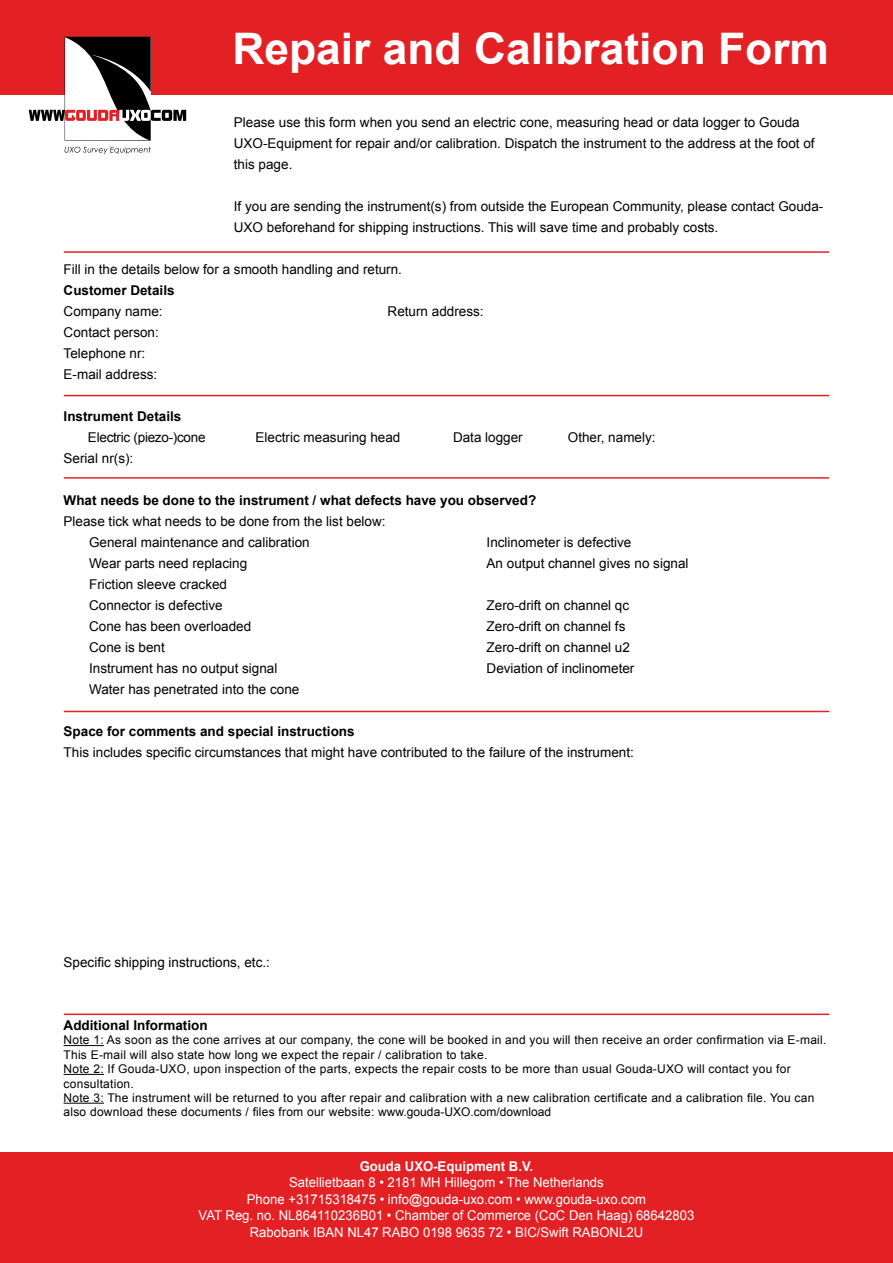
<style>
.page{position:relative;width:893px;height:1263px;background:#fff}
.page>*{position:absolute;margin:0;border:0;box-sizing:border-box;transform-origin:0 0}
.body-bullit{font:700 43.5px "Arial";color:#fff}
.body-bullit-2{font:13.5px/21px "Arial";color:#000}
.t1{font:13.5px "Arial";color:#fff}
.body-bullit-3{font:700 13.5px "Arial";color:#000}
.t2{font:700 13.5px "Arial";color:#fff}
.body-bullit-4{font:13.5px "Arial";letter-spacing:-.02em;color:#000}
.body-bullit-5{font:12px/14.4px "Arial";letter-spacing:.02em;color:#000}
</style>
<div class="page">
<div style="left:0;top:1152px;width:893px;height:111px;background:#e32125"></div>
<div style="left:0;top:0;width:893px;height:95px;background:#e32125"></div>
<hr style="left:64px;top:1045px;width:40px;height:1px;background:#000">
<hr style="left:64px;top:1074px;width:40px;height:1px;background:#000">
<hr style="left:64px;top:1103px;width:40px;height:1px;background:#000">
<hr style="left:64px;top:251px;width:765px;height:2px;background:#e32125">
<hr style="left:64px;top:395px;width:765px;height:1px;background:#e32125">
<hr style="left:64px;top:477px;width:765px;height:2px;background:#e32125">
<hr style="left:64px;top:711px;width:765px;height:1px;background:#e32125">
<hr style="left:64px;top:1013px;width:765px;height:2px;background:#e32125">
<svg style="left:29px;top:37px;width:157px;height:104px"></svg>
<svg style="left:65px;top:147px;width:86px;height:7px"></svg>
<p class="body-bullit" style="left:232px;top:20px;width:598px">Repair and Calibration Form</p>
<p class="body-bullit-2" style="left:234px;top:112px;width:582px">Please use this form when you send an electric cone, measuring head or data logger to Gouda<br>UXO-Equipment for repair and/or calibration. Dispatch the instrument to the address at the foot of this page.</p>
<p class="body-bullit-2" style="left:234px;top:196px;width:591px">If you are sending the instrument(s) from outside the European Community, please contact Gouda-<br>UXO beforehand for shipping instructions. This will save time and probably costs.</p>
<p class="body-bullit-2" style="left:64px;top:259px;width:340px">Fill in the details below for a smooth handling and return.</p>
<p class="body-bullit-3" style="left:64px;top:281px;width:113px">Customer Details</p>
<p class="body-bullit-2" style="left:64px;top:301px;width:101px">Company name:</p>
<p class="body-bullit-2" style="left:388px;top:301px;width:98px">Return address:</p>
<p class="body-bullit-2" style="left:64px;top:322px;width:97px">Contact person:</p>
<p class="body-bullit-2" style="left:64px;top:343px;width:83px">Telephone nr:</p>
<p class="body-bullit-2" style="left:64px;top:364px;width:95px">E-mail address:</p>
<p class="body-bullit-3" style="left:64px;top:407px;width:119px">Instrument Details</p>
<p class="body-bullit-4" style="left:88px;top:428px;width:119px">Electric (piezo-)cone</p>
<p class="body-bullit-2" style="left:256px;top:427px;width:146px">Electric measuring head</p>
<p class="body-bullit-2" style="left:453px;top:427px;width:71px">Data logger</p>
<p class="body-bullit-2" style="left:568px;top:427px;width:89px">Other, namely:</p>
<p class="body-bullit-2" style="left:64px;top:448px;width:71px">Serial nr(s):</p>
<p class="body-bullit-3" style="left:64px;top:491px;width:474px">What needs be done to the instrument / what defects have you observed?</p>
<p class="body-bullit-2" style="left:64px;top:511px;width:323px">Please tick what needs to be done from the list below:</p>
<p class="body-bullit-2" style="left:89px;top:532px;width:222px">General maintenance and calibration</p>
<p class="body-bullit-2" style="left:487px;top:532px;width:146px">Inclinometer is defective</p>
<p class="body-bullit-2" style="left:89px;top:553px;width:160px">Wear parts need replacing</p>
<p class="body-bullit-2" style="left:487px;top:553px;width:203px">An output channel gives no signal</p>
<p class="body-bullit-2" style="left:89px;top:574px;width:140px">Friction sleeve cracked</p>
<p class="body-bullit-2" style="left:89px;top:595px;width:135px">Connector is defective</p>
<p class="body-bullit-2" style="left:487px;top:595px;width:144px">Zero-drift on channel qc</p>
<p class="body-bullit-2" style="left:89px;top:616px;width:164px">Cone has been overloaded</p>
<p class="body-bullit-2" style="left:487px;top:616px;width:140px">Zero-drift on channel fs</p>
<p class="body-bullit-2" style="left:89px;top:637px;width:77px">Cone is bent</p>
<p class="body-bullit-2" style="left:487px;top:637px;width:145px">Zero-drift on channel u2</p>
<p class="body-bullit-2" style="left:89px;top:658px;width:190px">Instrument has no output signal</p>
<p class="body-bullit-2" style="left:487px;top:658px;width:149px">Deviation of inclinometer</p>
<p class="body-bullit-2" style="left:89px;top:679px;width:212px">Water has penetrated into the cone</p>
<p class="body-bullit-3" style="left:64px;top:722px;width:293px">Space for comments and special instructions</p>
<p class="body-bullit-2" style="left:64px;top:742px;width:572px">This includes specific circumstances that might have contributed to the failure of the instrument:</p>
<p class="body-bullit-2" style="left:64px;top:952px;width:208px">Specific shipping instructions, etc.:</p>
<p class="body-bullit-3" style="left:64px;top:1016px;width:146px">Additional Information</p>
<p class="body-bullit-5" style="left:64px;top:1033px;width:764px">Note 1: As soon as the cone arrives at our company, the cone will be booked in and you will then receive an order confirmation via E-mail.<br>This E-mail will also state how long we expect the repair / calibration to take.</p>
<p class="body-bullit-5" style="left:64px;top:1062px;width:729px">Note 2: If Gouda-UXO, upon inspection of the parts, expects the repair costs to be more than usual Gouda-UXO will contact you for consultation.</p>
<p class="body-bullit-5" style="left:64px;top:1090px;width:752px">Note 3: The instrument will be returned to you after repair and calibration with a new calibration certificate and a calibration file. You can also download these documents / files from our website: www.gouda-UXO.com/download</p>
<p class="t2" style="left:360px;top:1157px;width:175px">Gouda UXO-Equipment B.V.</p>
<p class="t1" style="left:289px;top:1174px;width:316px">Satellietbaan 8 • 2181 MH Hillegom • The Netherlands</p>
<p class="t1" style="left:247px;top:1190px;width:401px">Phone +31715318475 • info@gouda-uxo.com • www.gouda-uxo.com</p>
<p class="t1" style="left:199px;top:1207px;width:497px">VAT Reg. no. NL864110236B01 • Chamber of Commerce (CoC Den Haag) 68642803</p>
<p class="t1" style="left:250px;top:1223px;width:395px">Rabobank IBAN NL47 RABO 0198 9635 72 • BIC/Swift RABONL2U</p>
</div>
